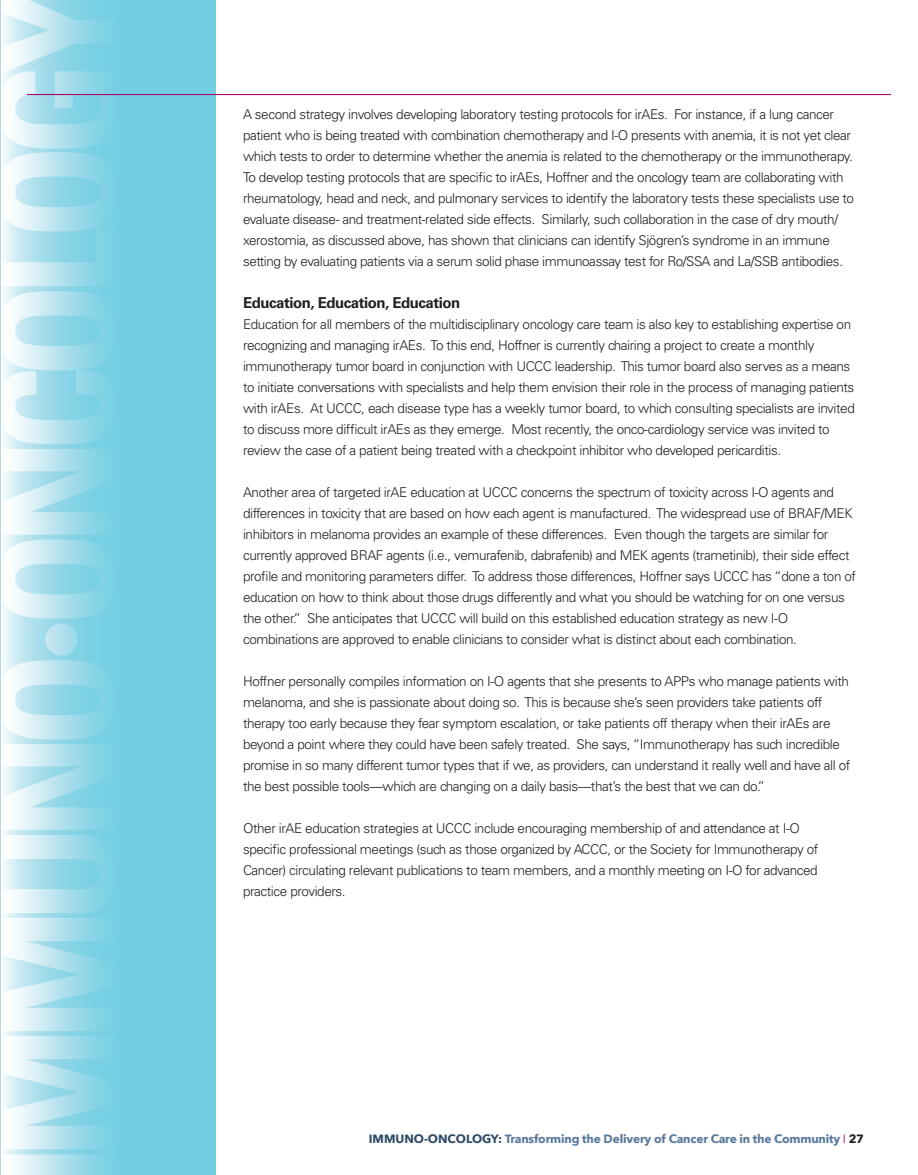
<style>
.page{position:relative;width:918px;height:1175px;background:#fff}
.page>*{position:absolute;margin:0;border:0;box-sizing:border-box;transform-origin:0 0}
.t1{font:700 15px "Univers";letter-spacing:-.03em;color:#231f20}
.t2{font:300 13.5px/21px "Univers";letter-spacing:-.03em;color:#231f20}
.t3{font:700 12px "Avenir Next";letter-spacing:-.015em;color:#5a7a9c}
.s1{color:#2e4d67}
.s2{font-weight:400;color:#ab0b71}
.s3{color:#231f20}
</style>
<div class="page">
<div style="left:2px;top:0;width:214px;height:1174px;background:#71cee1"></div>
<img style="left:2px;top:660px;width:115px;height:514px">
<img style="left:45px;top:623px;width:33px;height:32px">
<img style="left:2px;top:0;width:115px;height:618px">
<img style="left:0;top:0;width:1px;height:1174px">
<hr style="left:27px;top:94px;width:864px;height:1px;background:#ab0b71">
<p class="t2" style="left:243px;top:103px;width:613px">A second strategy involves developing laboratory testing protocols for irAEs. For instance, if a lung cancer patient who is being treated with combination chemotherapy and I-O presents with anemia, it is not yet clear which tests to order to determine whether the anemia is related to the chemotherapy or the immunotherapy.<br>To develop testing protocols that are specific to irAEs, Hoffner and the oncology team are collaborating with rheumatology, head and neck, and pulmonary services to identify the laboratory tests these specialists use to evaluate disease- and treatment-related side effects. Similarly, such collaboration in the case of dry mouth/ xerostomia, as discussed above, has shown that clinicians can identify Sjögren’s syndrome in an immune setting by evaluating patients via a serum solid phase immunoassay test for Ro/SSA and La/SSB antibodies.</p>
<p class="t1" style="left:243px;top:294px;width:219px">Education, Education, Education</p>
<p class="t2" style="left:243px;top:313px;width:613px">Education for all members of the multidisciplinary oncology care team is also key to establishing expertise on recognizing and managing irAEs. To this end, Hoffner is currently chairing a project to create a monthly immunotherapy tumor board in conjunction with UCCC leadership. This tumor board also serves as a means to initiate conversations with specialists and help them envision their role in the process of managing patients with irAEs. At UCCC, each disease type has a weekly tumor board, to which consulting specialists are invited to discuss more difficult irAEs as they emerge. Most recently, the onco-cardiology service was invited to review the case of a patient being treated with a checkpoint inhibitor who developed pericarditis.</p>
<p class="t2" style="left:243px;top:481px;width:615px">Another area of targeted irAE education at UCCC concerns the spectrum of toxicity across I-O agents and differences in toxicity that are based on how each agent is manufactured. The widespread use of BRAF/MEK inhibitors in melanoma provides an example of these differences. Even though the targets are similar for currently approved BRAF agents (i.e., vemurafenib, dabrafenib) and MEK agents (trametinib), their side effect profile and monitoring parameters differ. To address those differences, Hoffner says UCCC has “done a ton of education on how to think about those drugs differently and what you should be watching for on one versus the other.” She anticipates that UCCC will build on this established education strategy as new I-O combinations are approved to enable clinicians to consider what is distinct about each combination.</p>
<p class="t2" style="left:243px;top:671px;width:609px">Hoffner personally compiles information on I-O agents that she presents to APPs who manage patients with melanoma, and she is passionate about doing so. This is because she’s seen providers take patients off therapy too early because they fear symptom escalation, or take patients off therapy when their irAEs are beyond a point where they could have been safely treated. She says, “Immunotherapy has such incredible promise in so many different tumor types that if we, as providers, can understand it really well and have all of the best possible tools—which are changing on a daily basis—that’s the best that we can do.”</p>
<p class="t2" style="left:243px;top:818px;width:577px">Other irAE education strategies at UCCC include encouraging membership of and attendance at I-O specific professional meetings (such as those organized by ACCC, or the Society for Immunotherapy of Cancer) circulating relevant publications to team members, and a monthly meeting on I-O for advanced practice providers.</p>
<p class="t3" style="left:369px;top:1128px;width:497px"><span class="s1">IMMUNO-ONCOLOGY:</span> Transforming the Delivery of Cancer Care in the Community <span class="s2">I</span> <span class="s3">27</span></p>
</div>
